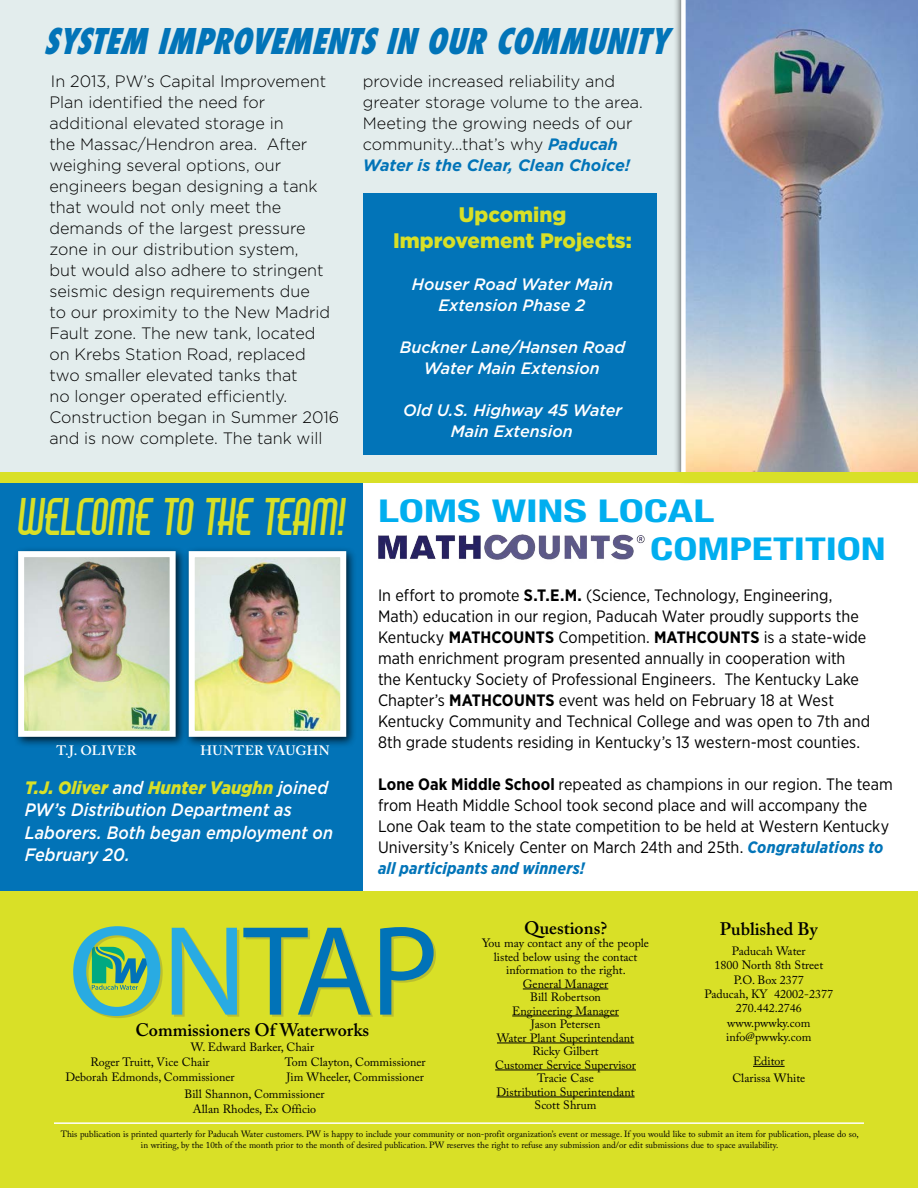
<style>
.page{position:relative;width:918px;height:1188px;background:#fff}
.page>*{position:absolute;margin:0;border:0;box-sizing:border-box;transform-origin:0 0}
.t1{font:46.5px "Air Americana";letter-spacing:-.03em;color:#d9e027;scale:.9 1}
.t2{font:italic 800 condensed 34.5px "Futura";color:#0274b8;scale:.9 1}
.t3{font:700 condensed 31.5px/37.8px "Helvetica Neue";letter-spacing:-.005em;color:#00aeef;scale:1.44 1}
.t4{font:900 21px/25.5px "Gotham";color:#d9e027;text-align:center}
.t5{font:italic 500 18px/22.5px "Gotham";color:#fff;scale:.9 1}
.t6{font:600 18px "Adobe Caslon Pro";color:#000}
.t7{font:16.5px/21px "Gotham Narrow";color:#000}
.t8{font:300 16.5px/21px "Gotham";color:#000}
.t9{font:italic 500 16.5px/21px "Gotham";color:#fff;text-align:center}
.t10{font:600 13.5px "Adobe Caslon Pro";letter-spacing:.02em;color:#fff}
.t11{font:12px/13.5px "Adobe Caslon Pro";color:#000;text-align:center}
.t12{font:9px/10.8px "Adobe Caslon Pro";color:#000;text-align:center}
.s1{font-weight:700;font-style:italic;color:#0274b8}
.s2{font-weight:900;color:#d9e027}
.s3{font-weight:700}
</style>
<div class="page">
<div style="left:0;top:891px;width:918px;height:297px;background:#d9e027"></div>
<hr style="left:523px;top:989px;width:85px;height:1px;background:#000">
<hr style="left:512px;top:1016px;width:107px;height:1px;background:#000">
<hr style="left:497px;top:1043px;width:137px;height:1px;background:#000">
<hr style="left:495px;top:1070px;width:141px;height:1px;background:#000">
<hr style="left:497px;top:1097px;width:138px;height:1px;background:#000">
<hr style="left:54px;top:1122px;width:810px;height:2px;background:#fff">
<hr style="left:753px;top:1066px;width:32px;height:1px;background:#000">
<svg style="left:73px;top:926px;width:90px;height:92px"></svg>
<svg style="left:172px;top:928px;width:201px;height:89px"></svg>
<svg style="left:380px;top:927px;width:56px;height:90px"></svg>
<div style="left:0;top:482px;width:363px;height:409px;background:#0273b7"></div>
<div style="left:13px;top:546px;width:174px;height:202px;background:#000;opacity:.75"></div>
<img style="left:25px;top:558px;width:144px;height:172px">
<div style="left:18px;top:551px;width:158px;height:186px;border:6px solid #fff"></div>
<div style="left:0;top:0;width:918px;height:472px;background:#e3eded"></div>
<div style="left:673px;top:0;width:245px;height:486px;background:#000;opacity:.75"></div>
<img style="left:681px;top:0;width:237px;height:472px">
<div style="left:183px;top:546px;width:174px;height:202px;background:#000;opacity:.75"></div>
<img style="left:196px;top:558px;width:143px;height:172px">
<div style="left:189px;top:551px;width:157px;height:186px;border:6px solid #fff"></div>
<div style="left:0;top:472px;width:918px;height:11px;background:#d9e027"></div>
<div style="left:363px;top:193px;width:293px;height:262px;background:#0274b8"></div>
<img style="left:378px;top:534px;width:267px;height:26px">
<h2 class="t2" style="left:44px;top:18px;width:708px">SYSTEM IMPROVEMENTSINOURCOMMUNITY</h2>
<p class="t8" style="left:49px;top:70px;width:291px">In 2013, PW’s Capital Improvement<br>Plan identified the need for additional elevated storage in<br>the Massac/Hendron area. After weighing several options, our engineers began designing a tank that would not only meet the demands of the largest pressure zone in our distribution system,<br>but would also adhere to stringent seismic design requirements due<br>to our proximity to the New Madrid<br>Fault zone. The new tank, located on Krebs Station Road, replaced two smaller elevated tanks that<br>no longer operated efficiently.<br>Construction began in Summer 2016 and is now complete. The tank will</p>
<p class="t8" style="left:363px;top:70px;width:281px">provide increased reliability and greater storage volume to the area.<br>Meeting the growing needs of our community…that’s why <span class="s1">Paducah Water is the Clear, Clean Choice!</span></p>
<p class="t4" style="left:393px;top:202px;width:240px">Upcoming<br>Improvement Projects:</p>
<p class="t9" style="left:412px;top:273px;width:203px">Houser Road Water Main<br>Extension Phase 2</p>
<p class="t9" style="left:400px;top:336px;width:227px">Buckner Lane/Hansen Road<br>Water Main Extension</p>
<p class="t9" style="left:403px;top:399px;width:221px">Old U.S. Highway 45 Water<br>Main Extension</p>
<h1 class="t1" style="left:18px;top:493px;width:366px">WELCOME TO THE TEAM!</h1>
<p class="t10" style="left:56px;top:743px;width:81px">T.J. OLIVER</p>
<p class="t10" style="left:200px;top:743px;width:131px">HUNTER VAUGHN</p>
<p class="t5" style="left:25px;top:776px;width:344px"><span class="s2">T.J. Oliver</span> and <span class="s2">Hunter Vaughn</span> joined<br>PW’s Distribution Department as<br>Laborers. Both began employment on<br>February 20.</p>
<h3 class="t3" style="left:650px;top:492px;width:165px;text-indent:-272px">LOMS WINS LOCAL<br>COMPETITION</h3>
<p class="t7" style="left:378px;top:584px;width:494px">In effort to promote <span class="s3">S.T.E.M.</span> (Science, Technology, Engineering, Math) education in our region, Paducah Water proudly supports the Kentucky <span class="s3">MATHCOUNTS</span> Competition. <span class="s3">MATHCOUNTS</span> is a state-wide math enrichment program presented annually in cooperation with the Kentucky Society of Professional Engineers. The Kentucky Lake Chapter’s <span class="s3">MATHCOUNTS</span> event was held on February 18 at West Kentucky Community and Technical College and was open to 7th and 8th grade students residing in Kentucky’s 13 western-most counties.</p>
<p class="t7" style="left:378px;top:773px;width:516px"><span class="s3">Lone Oak Middle School</span> repeated as champions in our region. The team from Heath Middle School took second place and will accompany the Lone Oak team to the state competition to be held at Western Kentucky University’s Knicely Center on March 24th and 25th. <span class="s1">Congratulations to all participants and winners!</span></p>
<p class="t6" style="left:135px;top:1019px;width:235px">Commissioners Of Waterworks</p>
<p class="t11" style="left:65px;top:1055px;width:171px;line-height:14.4px">Roger Truitt, Vice Chair<br>Deborah Edmonds, Commissioner</p>
<p class="t11" style="left:285px;top:1055px;width:143px;line-height:14.4px;text-align:left">Tom Clayton, Commissioner<br>Jim Wheeler, Commissioner</p>
<p class="t11" style="left:191px;top:1040px;width:125px">W. Edward Barker, Chair</p>
<p class="t11" style="left:184px;top:1087px;width:142px;line-height:14.4px">Bill Shannon, Commissioner<br>Allan Rhodes, Ex Officio</p>
<p class="t6" style="left:524px;top:917px;width:85px">Questions?</p>
<p class="t11" style="left:482px;top:936px;width:168px">You may contact any of the people listed below using the contact information to the right.<br>General Manager<br>Bill Robertson<br>Engineering Manager<br>Jason Petersen<br>Water Plant Superintendant<br>Ricky Gilbert<br>Customer Service Supervisor<br>Tracie Case<br>Distribution Superintendant<br>Scott Shrum</p>
<p class="t6" style="left:720px;top:919px;width:99px">Published By</p>
<p class="t11" style="left:705px;top:943px;width:130px;line-height:14.4px">Paducah Water<br>1800 North 8th Street<br>P.O. Box 2377<br>Paducah, KY 42002-2377<br>270.442.2746 www.pwwky.com info@pwwky.com</p>
<p class="t11" style="left:732px;top:1053px;width:74px;line-height:16.5px">Editor<br>Clarissa White</p>
<p class="t12" style="left:61px;top:1129px;width:799px">This publication is printed quarterly for Paducah Water customers. PW is happy to include your community or non-profit organization’s event or message. If you would like to submit an item for publication, please do so, in writing, by the 10th of the month prior to the month of desired publication. PW reserves the right to refuse any submission and/or edit submissions due to space availability.</p>
</div>
